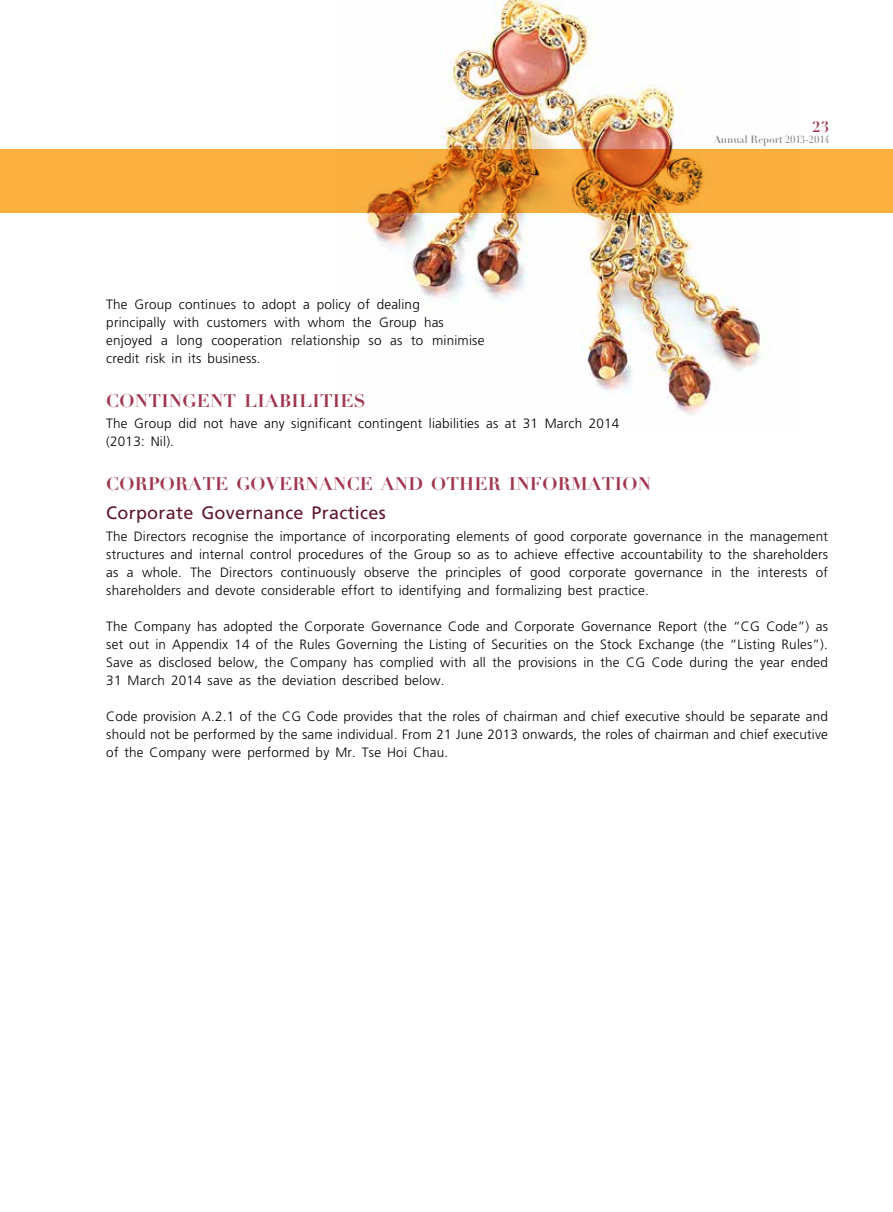
<style>
.page{position:relative;width:893px;height:1212px;background:#fff}
.page>*{position:absolute;margin:0;border:0;box-sizing:border-box;transform-origin:0 0}
.t1{font:700 18px "Didot LT Std";letter-spacing:.015em;color:#a0374e}
.t2{font:18px "Frutiger LT Std";letter-spacing:.015em;color:#5f1730}
.t3{font:700 15px "Didot LT Std";color:#a0374e}
.t4{font:300 13.5px/18px "Frutiger LT Std";letter-spacing:.015em;color:#000;text-align:justify}
.t5{font:10.5px "Didot LT Std Headline";color:#808285}
</style>
<div class="page">
<div style="left:0;top:149px;width:893px;height:64px;background:#fbb040"></div>
<img style="left:365px;top:0;width:396px;height:415px">
<p class="t3" style="left:812px;top:117px;width:18px">23</p>
<p class="t5" style="left:714px;top:133px;width:117px">Annual Report 2013-2014</p>
<p class="t4" style="left:106px;top:295px;width:380px;text-align:left">The Group continues to adopt a policy of dealing<br>principally with customers with whom the Group has enjoyed a long cooperation relationship so as to minimise credit risk in its business.</p>
<h1 class="t1" style="left:106px;top:390px;width:261px">CONTINGENT LIABILITIES</h1>
<p class="t4" style="left:106px;top:414px;width:515px">The Group did not have any significant contingent liabilities as at 31 March 2014 (2013: Nil).</p>
<h1 class="t1" style="left:106px;top:473px;width:546px">CORPORATE GOVERNANCE AND OTHER INFORMATION</h1>
<h1 class="t2" style="left:106px;top:502px;width:281px">Corporate Governance Practices</h1>
<p class="t4" style="left:106px;top:527px;width:723px">The Directors recognise the importance of incorporating elements of good corporate governance in the management structures and internal control procedures of the Group so as to achieve effective accountability to the shareholders as a whole. The Directors continuously observe the principles of good corporate governance in the interests of shareholders and devote considerable effort to identifying and formalizing best practice.</p>
<p class="t4" style="left:106px;top:617px;width:723px">The Company has adopted the Corporate Governance Code and Corporate Governance Report (the “CG Code”) as set out in Appendix 14 of the Rules Governing the Listing of Securities on the Stock Exchange (the “Listing Rules”).<br>Save as disclosed below, the Company has complied with all the provisions in the CG Code during the year ended 31 March 2014 save as the deviation described below.</p>
<p class="t4" style="left:106px;top:707px;width:723px">Code provision A.2.1 of the CG Code provides that the roles of chairman and chief executive should be separate and should not be performed by the same individual. From 21 June 2013 onwards, the roles of chairman and chief executive of the Company were performed by Mr. Tse Hoi Chau.</p>
</div>
